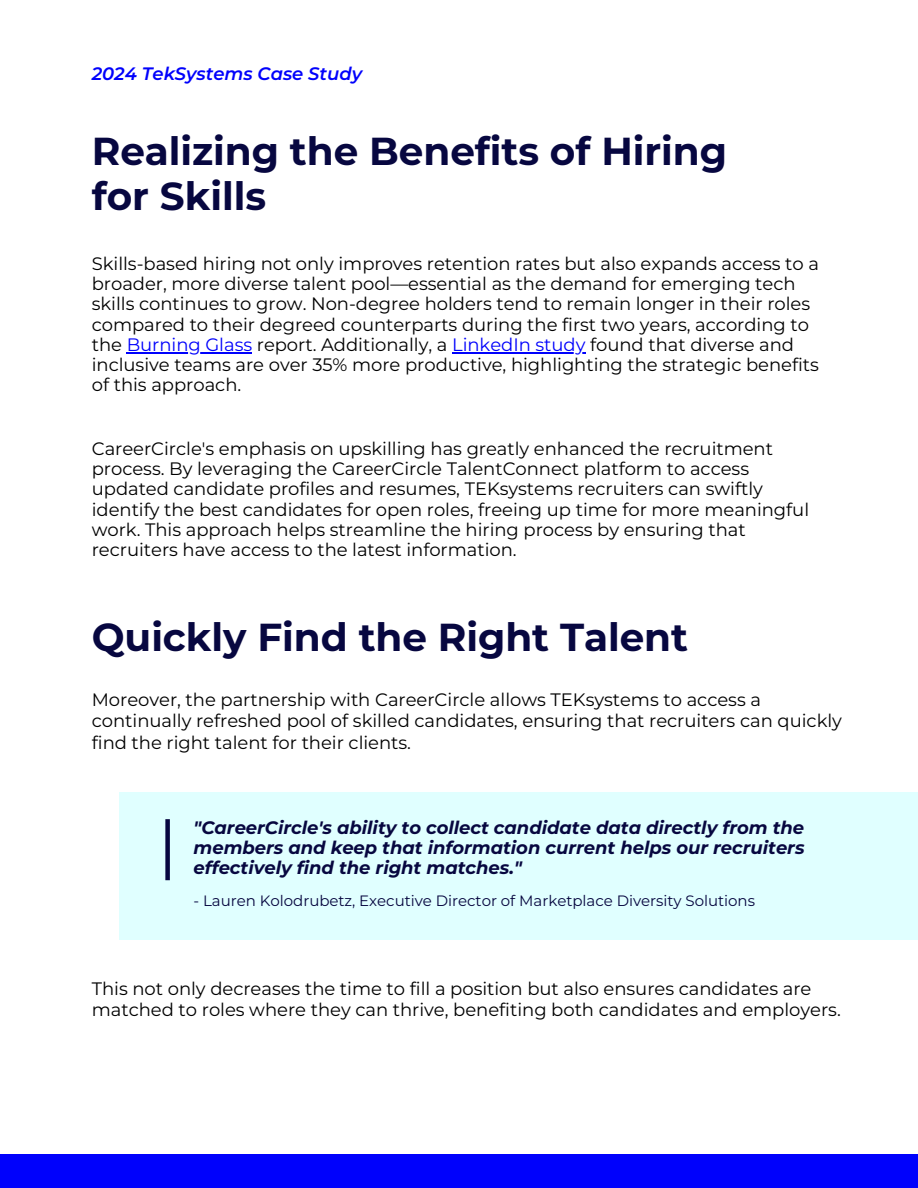
<style>
.page{position:relative;width:918px;height:1188px;background:#fff}
.page>*{position:absolute;margin:0;border:0;box-sizing:border-box;transform-origin:0 0}
.t1{font:700 39px/45px "Montserrat";color:#070740}
.t2{font:18px/20.2px "Montserrat";color:#000}
.t3{font:italic 700 18px/20.2px "Montserrat";color:#070740;text-align:justify}
.t4{font:italic 600 18px "Montserrat";color:#0001fc}
.t5{font:15px "Montserrat";color:#070740}
.s1{color:#0001fc}
</style>
<div class="page">
<hr style="left:127px;top:352px;width:125px;height:1px;background:#0001fc">
<hr style="left:452px;top:352px;width:133px;height:1px;background:#0001fc">
<div style="left:119px;top:792px;width:799px;height:148px;background:#e0ffff"></div>
<div style="left:0;top:1155px;width:918px;height:33px;background:#0001fc"></div>
<div style="left:165px;top:819px;width:5px;height:61px;background:#070740"></div>
<h2 class="t4" style="left:92px;top:63px;width:272px">2024 TekSystems Case Study</h2>
<h3 class="t1" style="left:92px;top:128px;width:637px">Realizing the Benefits of Hiring for Skills</h3>
<h2 class="t2" style="left:92px;top:253px;width:729px">Skills-based hiring not only improves retention rates but also expands access to a broader, more diverse talent pool—essential as the demand for emerging tech skills continues to grow. Non-degree holders tend to remain longer in their roles compared to their degreed counterparts during the first two years, according to the <span class="s1">Burning Glass</span> report. Additionally, a <span class="s1">LinkedIn study</span> found that diverse and</h2>
<h3 class="t2" style="left:92px;top:355px;width:729px">inclusive teams are over 35% more productive, highlighting the strategic benefits of this approach.</h3>
<h3 class="t2" style="left:92px;top:438px;width:719px">CareerCircle's emphasis on upskilling has greatly enhanced the recruitment process. By leveraging the CareerCircle TalentConnect platform to access updated candidate profiles and resumes, TEKsystems recruiters can swiftly identify the best candidates for open roles, freeing up time for more meaningful work. This approach helps streamline the hiring process by ensuring that recruiters have access to the latest information.</h3>
<p class="t1" style="left:92px;top:614px;width:598px">Quickly Find the Right Talent</p>
<h3 class="t2" style="left:92px;top:689px;width:752px;line-height:21.3px">Moreover, the partnership with CareerCircle allows TEKsystems to access a continually refreshed pool of skilled candidates, ensuring that recruiters can quickly find the right talent for their clients.</h3>
<p class="t3" style="left:194px;top:817px;width:613px">"CareerCircle's ability to collect candidate data directly from the members and keep that information current helps our recruiters effectively find the right matches."</p>
<p class="t5" style="left:194px;top:892px;width:563px">- Lauren Kolodrubetz, Executive Director of Marketplace Diversity Solutions</p>
<h1 class="t2" style="left:92px;top:978px;width:751px;line-height:21.3px">This not only decreases the time to fill a position but also ensures candidates are matched to roles where they can thrive, benefiting both candidates and employers.</h1>
</div>
